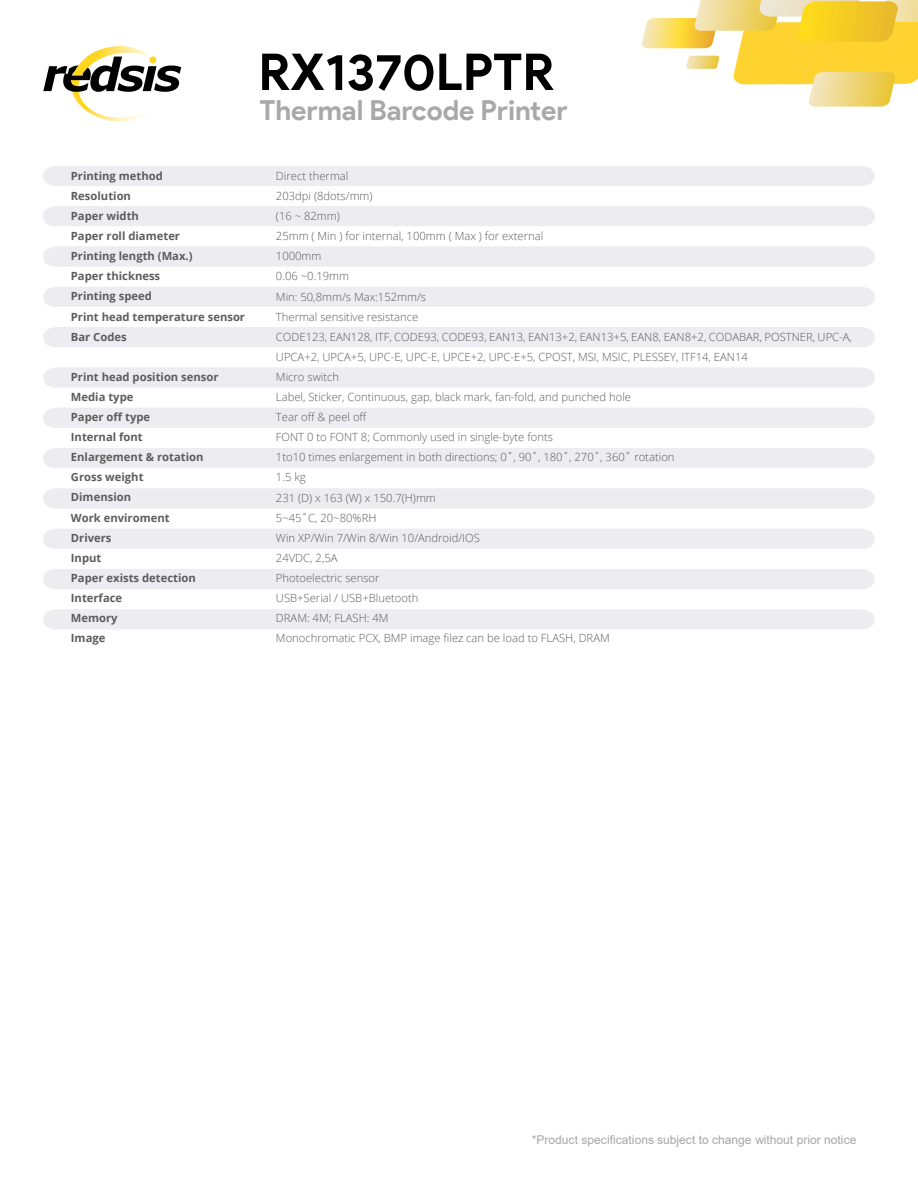
<style>
.page{position:relative;width:918px;height:1188px;background:#fff}
.page>*{position:absolute;margin:0;border:0;box-sizing:border-box;transform-origin:0 0}
.t1{font:700 50.7px "Product Sans";color:#000}
.t2{font:700 27.6px "Product Sans";color:#a8a8a8}
.t3{font:12px "Arial";color:#a6a6a6}
.t4{font:300 11.25px/20.1px "Open Sans";color:#5d5d5d}
.t5{font:700 11.25px/20.1px "Open Sans";color:#5d5d5d}
</style>
<div class="page">
<div style="left:43px;top:166px;width:832px;height:20px;background:#ececf1"></div>
<div style="left:43px;top:206px;width:832px;height:20px;background:#ececf1"></div>
<div style="left:43px;top:246px;width:832px;height:21px;background:#ececf1"></div>
<div style="left:43px;top:287px;width:832px;height:20px;background:#ececf1"></div>
<div style="left:43px;top:327px;width:832px;height:20px;background:#ececf1"></div>
<div style="left:43px;top:367px;width:832px;height:21px;background:#ececf1"></div>
<div style="left:43px;top:408px;width:832px;height:20px;background:#ececf1"></div>
<div style="left:43px;top:448px;width:832px;height:20px;background:#ececf1"></div>
<div style="left:43px;top:488px;width:832px;height:20px;background:#ececf1"></div>
<div style="left:43px;top:529px;width:832px;height:20px;background:#ececf1"></div>
<div style="left:43px;top:569px;width:832px;height:20px;background:#ececf1"></div>
<div style="left:43px;top:609px;width:832px;height:20px;background:#ececf1"></div>
<svg style="left:642px;top:0;width:276px;height:107px"></svg>
<svg style="left:43px;top:46px;width:138px;height:76px"></svg>
<h1 class="t1" style="left:259px;top:41px;width:297px">RX1370LPTR</h1>
<h2 class="t2" style="left:259px;top:93px;width:310px">Thermal Barcode Printer</h2>
<p class="t5" style="left:71px;top:165px;width:176px">Printing method<br>Resolution<br>Paper width<br>Paper roll diameter<br>Printing length (Max.)<br>Paper thickness<br>Printing speed<br>Print head temperature sensor<br>Bar Codes</p>
<p class="t5" style="left:71px;top:366px;width:149px">Print head position sensor<br>Media type<br>Paper off type<br>Internal font<br>Enlargement &amp; rotation<br>Gross weight<br>Dimension<br>Work enviroment<br>Drivers<br>Input<br>Paper exists detection<br>Interface<br>Memory<br>Image</p>
<p class="t4" style="left:276px;top:165px;width:578px">Direct thermal<br>203dpi (8dots/mm)<br>(16 ~ 82mm)<br>25mm ( Min ) for internal, 100mm ( Max ) for external<br>1000mm<br>0.06 ~0.19mm<br>Min: 50,8mm/s Max:152mm/s<br>Thermal sensitive resistance<br>CODE123, EAN128, ITF, CODE93, CODE93, EAN13, EAN13+2, EAN13+5, EAN8, EAN8+2, CODABAR, POSTNER, UPC-A, UPCA+2, UPCA+5, UPC-E, UPC-E, UPCE+2, UPC-E+5, CPOST, MSI, MSIC, PLESSEY, ITF14, EAN14<br>Micro switch<br>Label, Sticker, Continuous, gap, black mark, fan-fold, and punched hole<br>Tear off &amp; peel off<br>FONT 0 to FONT 8; Commonly used in single-byte fonts<br>1to10 times enlargement in both directions; 0˚, 90˚, 180˚, 270˚, 360˚ rotation<br>1.5 kg<br>231 (D) x 163 (W) x 150.7(H)mm<br>5~45˚C, 20~80%RH<br>Win XP/Win 7/Win 8/Win 10/Android/IOS<br>24VDC, 2,5A<br>Photoelectric sensor<br>USB+Serial / USB+Bluetooth<br>DRAM: 4M; FLASH: 4M<br>Monochromatic PCX, BMP image filez can be load to FLASH, DRAM</p>
<p class="t3" style="left:532px;top:1132px;width:326px">*Product specifications subject to change without prior notice</p>
</div>
